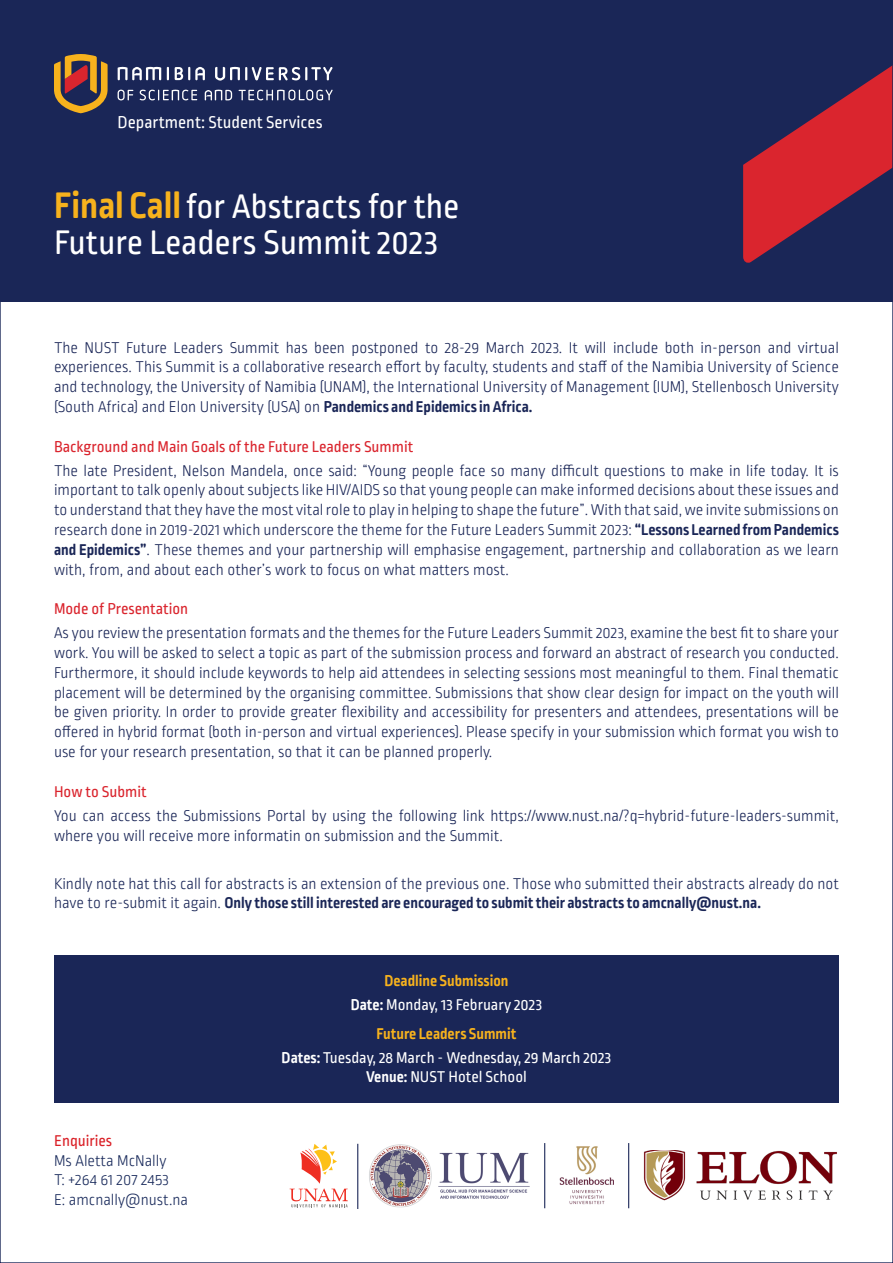
<style>
.page{position:relative;width:893px;height:1263px;background:#fff}
.page>*{position:absolute;margin:0;border:0;box-sizing:border-box;transform-origin:0 0}
.t1{font:36px "Ropa Soft Pro";color:#fff}
.t2{font:18px "Ropa Soft Pro";color:#fff}
.t3{font:300 16.5px/19.8px "Ropa Soft Pro";color:#1a2657;text-align:justify}
.t4{font:16.5px "Ropa Soft Pro";color:#fff}
.t5{font:16.5px "Ropa Soft Pro";color:#da252e}
.t6{font:300 16.5px "Ropa Soft Pro";color:#1a2b5c}
.t7{font:700 16.5px "Ropa Soft Pro";color:#f7b21d}
.t8{font:16.5px "Ropa Soft Pro";color:#da2128}
.s1{font-weight:700;font-size:39px;color:#f7b21d}
.s2{font-weight:700}
</style>
<div class="page">
<div style="left:0;top:0;width:893px;height:301px;background:#1a2657"></div>
<div style="left:54px;top:955px;width:785px;height:147px;background:#1a2657"></div>
<svg style="left:54px;top:54px;width:54px;height:59px"></svg>
<svg style="left:118px;top:67px;width:215px;height:33px"></svg>
<svg style="left:743px;top:66px;width:148px;height:197px"></svg>
<img style="left:644px;top:1150px;width:193px;height:51px">
<img style="left:560px;top:1146px;width:54px;height:59px">
<hr style="left:628px;top:1143px;width:1px;height:65px;background:#1a2657">
<svg style="left:290px;top:1144px;width:58px;height:63px"></svg>
<img style="left:369px;top:1144px;width:161px;height:64px">
<hr style="left:357px;top:1144px;width:1px;height:65px;background:#1a2657">
<hr style="left:544px;top:1143px;width:1px;height:65px;background:#1a2657">
<p class="t2" style="left:118px;top:112px;width:206px">Department: Student Services</p>
<p class="t1" style="left:54px;top:187px;width:407px"><span class="s1">Final Call</span>for Abstracts for the</p>
<p class="t1" style="left:54px;top:223px;width:386px">Future Leaders Summit 2023</p>
<p class="t3" style="left:54px;top:338px;width:786px">The NUST Future Leaders Summit has been postponed to 28-29 March 2023. It will include both in-person and virtual experiences. This Summit is a collaborative research effort by faculty, students and staff of the Namibia University of Science and technology, the University of Namibia (UNAM), the International University of Management (IUM), Stellenbosch University (South Africa) and Elon University (USA) on <span class="s2">Pandemics and Epidemics in Africa.</span></p>
<p class="t5" style="left:54px;top:437px;width:361px">Background and Main Goals of the Future Leaders Summit</p>
<p class="t3" style="left:54px;top:461px;width:786px">The late President, Nelson Mandela, once said: “Young people face so many difficult questions to make in life today. It is important to talk openly about subjects like HIV/AIDS so that young people can make informed decisions about these issues and to understand that they have the most vital role to play in helping to shape the future”. With that said, we invite submissions on research done in 2019-2021 which underscore the theme for the Future Leaders Summit 2023: <span class="s2">“Lessons Learned from Pandemics and Epidemics”</span>. These themes and your partnership will emphasise engagement, partnership and collaboration as we learn with, from, and about each other’s work to focus on what matters most.</p>
<p class="t5" style="left:54px;top:600px;width:136px">Mode of Presentation</p>
<p class="t3" style="left:54px;top:624px;width:786px">As you review the presentation formats and the themes for the Future Leaders Summit 2023, examine the best fit to share your work. You will be asked to select a topic as part of the submission process and forward an abstract of research you conducted.<br>Furthermore, it should include keywords to help aid attendees in selecting sessions most meaningful to them. Final thematic placement will be determined by the organising committee. Submissions that show clear design for impact on the youth will be given priority. In order to provide greater flexibility and accessibility for presenters and attendees, presentations will be offered in hybrid format (both in-person and virtual experiences). Please specify in your submission which format you wish to use for your research presentation, so that it can be planned properly.</p>
<p class="t5" style="left:54px;top:782px;width:94px">How to Submit</p>
<p class="t3" style="left:54px;top:806px;width:786px">You can access the Submissions Portal by using the following link https://www.nust.na/?q=hybrid-future-leaders-summit, where you will receive more informatin on submission and the Summit.</p>
<p class="t3" style="left:54px;top:874px;width:786px">Kindly note hat this call for abstracts is an extension of the previous one. Those who submitted their abstracts already do not have to re-submit it again. <span class="s2">Only those still interested are encouraged to submit their abstracts to amcnally@nust.na.</span></p>
<p class="t8" style="left:54px;top:1131px;width:60px">Enquiries</p>
<p class="t6" style="left:54px;top:1151px;width:114px">Ms Aletta McNally</p>
<p class="t6" style="left:54px;top:1171px;width:116px">T: +264 61 207 2453</p>
<p class="t6" style="left:54px;top:1191px;width:136px">E: amcnally@nust.na</p>
<p class="t7" style="left:384px;top:971px;width:126px">Deadline Submission</p>
<p class="t4" style="left:351px;top:996px;width:193px"><span class="s2">Date:</span> Monday, 13 February 2023</p>
<p class="t7" style="left:377px;top:1024px;width:141px">Future Leaders Summit</p>
<p class="t4" style="left:282px;top:1048px;width:331px"><span class="s2">Dates:</span> Tuesday, 28 March - Wednesday, 29 March 2023</p>
<p class="t4" style="left:366px;top:1068px;width:162px"><span class="s2">Venue:</span> NUST Hotel School</p>
</div>
